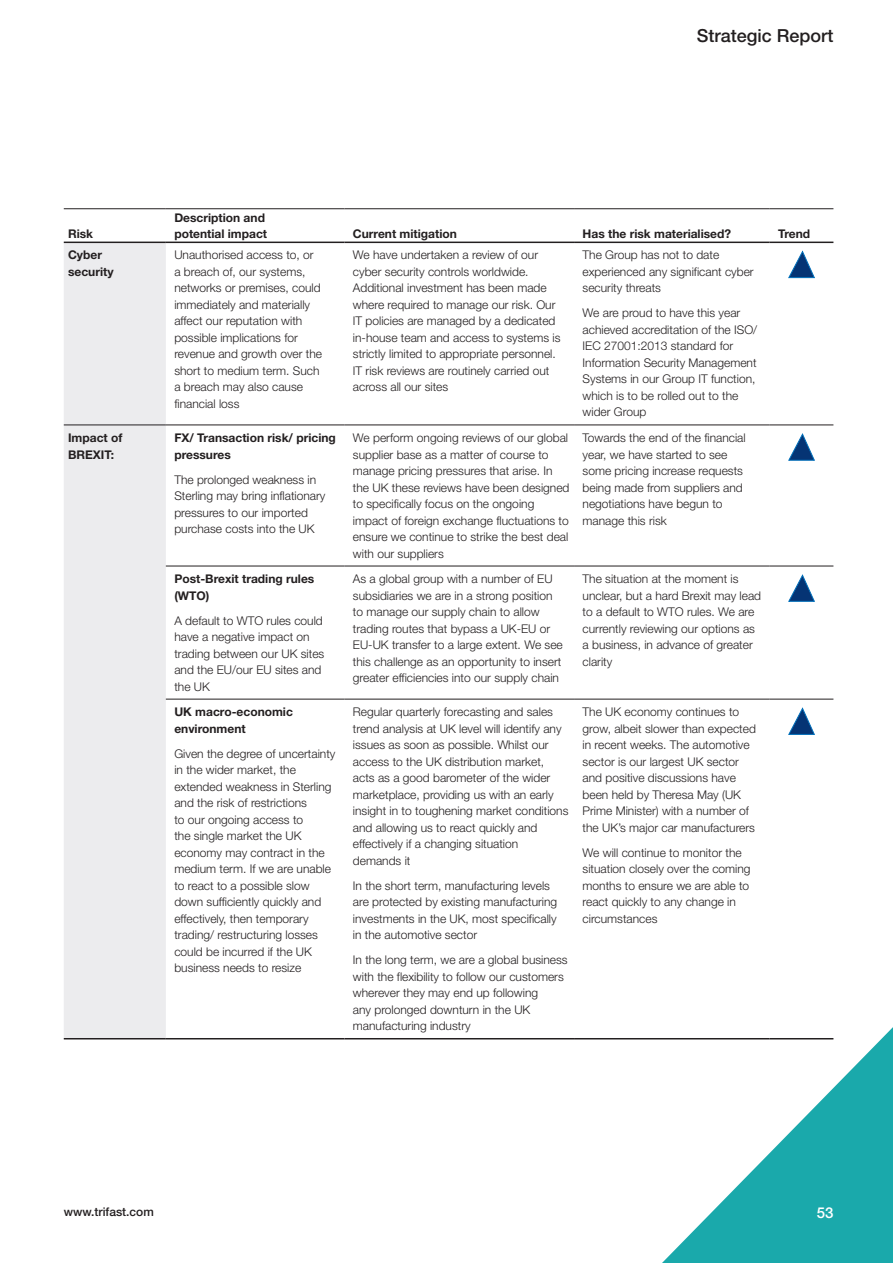
<style>
.page{position:relative;width:893px;height:1263px;background:#fff}
.page>*{position:absolute;margin:0;border:0;box-sizing:border-box;transform-origin:0 0}
.t1{font:500 18px "Helvetica Neue LT Std";color:#231f20}
.t2{font:500 15px "Helvetica Neue LT Std";color:#fff}
.t3{font:300 12px/16.5px "Helvetica Neue LT Std";color:#231f20}
.t4{font:700 12px/16.5px "Helvetica Neue LT Std";color:#231f20}
.t5{font:500 12px "Helvetica Neue LT Std";color:#231f20}
</style>
<div class="page">
<svg style="left:649px;top:1027px;width:244px;height:236px"></svg>
<div style="left:64px;top:243px;width:102px;height:795px;background:#ececee"></div>
<hr style="left:770px;top:1038px;width:63px;height:1px;background:#231f20">
<hr style="left:64px;top:1038px;width:102px;height:1px;background:#231f20">
<hr style="left:166px;top:1038px;width:178px;height:1px;background:#231f20">
<hr style="left:344px;top:1038px;width:230px;height:1px;background:#231f20">
<hr style="left:574px;top:1038px;width:196px;height:1px;background:#231f20">
<hr style="left:166px;top:566px;width:178px;height:1px;background:#231f20">
<hr style="left:344px;top:566px;width:230px;height:1px;background:#231f20">
<hr style="left:574px;top:566px;width:196px;height:1px;background:#231f20">
<hr style="left:770px;top:566px;width:63px;height:1px;background:#231f20">
<hr style="left:64px;top:242px;width:102px;height:1px;background:#231f20">
<hr style="left:64px;top:424px;width:102px;height:1px;background:#231f20">
<hr style="left:166px;top:242px;width:178px;height:1px;background:#231f20">
<hr style="left:166px;top:424px;width:178px;height:1px;background:#231f20">
<hr style="left:344px;top:242px;width:230px;height:1px;background:#231f20">
<hr style="left:344px;top:424px;width:230px;height:1px;background:#231f20">
<hr style="left:574px;top:242px;width:196px;height:1px;background:#231f20">
<hr style="left:574px;top:424px;width:196px;height:1px;background:#231f20">
<hr style="left:770px;top:242px;width:63px;height:1px;background:#231f20">
<hr style="left:770px;top:424px;width:63px;height:1px;background:#231f20">
<hr style="left:64px;top:208px;width:102px;height:1px;background:#231f20">
<hr style="left:166px;top:208px;width:178px;height:1px;background:#231f20">
<hr style="left:344px;top:208px;width:230px;height:1px;background:#231f20">
<hr style="left:574px;top:208px;width:196px;height:1px;background:#231f20">
<hr style="left:166px;top:699px;width:178px;height:1px;background:#231f20">
<hr style="left:344px;top:699px;width:230px;height:1px;background:#231f20">
<hr style="left:574px;top:699px;width:196px;height:1px;background:#231f20">
<hr style="left:770px;top:699px;width:63px;height:1px;background:#231f20">
<hr style="left:770px;top:208px;width:63px;height:1px;background:#231f20">
<svg style="left:788px;top:250px;width:27px;height:28px"></svg>
<svg style="left:788px;top:433px;width:27px;height:28px"></svg>
<svg style="left:788px;top:574px;width:27px;height:28px"></svg>
<svg style="left:788px;top:707px;width:27px;height:28px"></svg>
<p class="t4" style="left:68px;top:225px;width:27px">Risk</p>
<p class="t4" style="left:174px;top:209px;width:94px">Description and potential impact</p>
<h1 class="t1" style="left:697px;top:24px;width:138px">Strategic Report</h1>
<p class="t4" style="left:353px;top:225px;width:105px">Current mitigation</p>
<p class="t4" style="left:583px;top:225px;width:150px">Has the risk materialised?</p>
<p class="t4" style="left:778px;top:225px;width:34px">Trend</p>
<p class="t4" style="left:68px;top:247px;width:47px">Cyber security</p>
<p class="t3" style="left:174px;top:247px;width:149px">Unauthorised access to, or a breach of, our systems, networks or premises, could immediately and materially affect our reputation with possible implications for revenue and growth over the short to medium term. Such a breach may also cause financial loss</p>
<p class="t3" style="left:353px;top:247px;width:209px">We have undertaken a review of our cyber security controls worldwide.<br>Additional investment has been made where required to manage our risk. Our IT policies are managed by a dedicated in-house team and access to systems is strictly limited to appropriate personnel.<br>IT risk reviews are routinely carried out across all our sites</p>
<p class="t3" style="left:583px;top:247px;width:173px">The Group has not to date experienced any significant cyber security threats</p>
<p class="t3" style="left:583px;top:305px;width:176px">We are proud to have this year achieved accreditation of the ISO/<br>IEC 27001:2013 standard for<br>Information Security Management<br>Systems in our Group IT function, which is to be rolled out to the wider Group</p>
<p class="t4" style="left:68px;top:429px;width:56px">Impact of<br>BREXIT:</p>
<p class="t4" style="left:174px;top:429px;width:163px">FX/ Transaction risk/ pricing pressures</p>
<p class="t3" style="left:174px;top:471px;width:153px">The prolonged weakness in<br>Sterling may bring inflationary pressures to our imported purchase costs into the UK</p>
<p class="t4" style="left:174px;top:570px;width:141px">Post-Brexit trading rules (WTO)</p>
<p class="t3" style="left:174px;top:612px;width:152px">A default to WTO rules could have a negative impact on trading between our UK sites and the EU/our EU sites and the UK</p>
<p class="t4" style="left:174px;top:703px;width:120px">UK macro-economic environment</p>
<p class="t3" style="left:174px;top:745px;width:163px">Given the degree of uncertainty in the wider market, the extended weakness in Sterling and the risk of restrictions<br>to our ongoing access to<br>the single market the UK economy may contract in the medium term. If we are unable to react to a possible slow down sufficiently quickly and effectively, then temporary trading/ restructuring losses could be incurred if the UK business needs to resize</p>
<p class="t3" style="left:353px;top:429px;width:218px">We perform ongoing reviews of our global supplier base as a matter of course to manage pricing pressures that arise. In the UK these reviews have been designed to specifically focus on the ongoing impact of foreign exchange fluctuations to ensure we continue to strike the best deal with our suppliers</p>
<p class="t3" style="left:583px;top:429px;width:165px">Towards the end of the financial year, we have started to see some pricing increase requests being made from suppliers and negotiations have begun to manage this risk</p>
<p class="t3" style="left:353px;top:570px;width:211px">As a global group with a number of EU subsidiaries we are in a strong position to manage our supply chain to allow trading routes that bypass a UK-EU or EU-UK transfer to a large extent. We see this challenge as an opportunity to insert greater efficiencies into our supply chain</p>
<p class="t3" style="left:583px;top:570px;width:180px">The situation at the moment is unclear, but a hard Brexit may lead to a default to WTO rules. We are currently reviewing our options as a business, in advance of greater clarity</p>
<p class="t3" style="left:353px;top:703px;width:217px">Regular quarterly forecasting and sales trend analysis at UK level will identify any issues as soon as possible. Whilst our access to the UK distribution market, acts as a good barometer of the wider marketplace, providing us with an early insight in to toughening market conditions and allowing us to react quickly and effectively if a changing situation demands it</p>
<p class="t3" style="left:353px;top:877px;width:206px">In the short term, manufacturing levels are protected by existing manufacturing investments in the UK, most specifically in the automotive sector</p>
<p class="t3" style="left:353px;top:951px;width:216px">In the long term, we are a global business with the flexibility to follow our customers wherever they may end up following<br>any prolonged downturn in the UK manufacturing industry</p>
<p class="t3" style="left:583px;top:703px;width:175px">The UK economy continues to grow, albeit slower than expected in recent weeks. The automotive sector is our largest UK sector and positive discussions have been held by Theresa May (UK<br>Prime Minister) with a number of the UK’s major car manufacturers</p>
<p class="t3" style="left:583px;top:844px;width:170px">We will continue to monitor the situation closely over the coming months to ensure we are able to react quickly to any change in circumstances</p>
<p class="t5" style="left:64px;top:1205px;width:92px">www.trifast.com</p>
<p class="t2" style="left:817px;top:1204px;width:18px">53</p>
</div>
